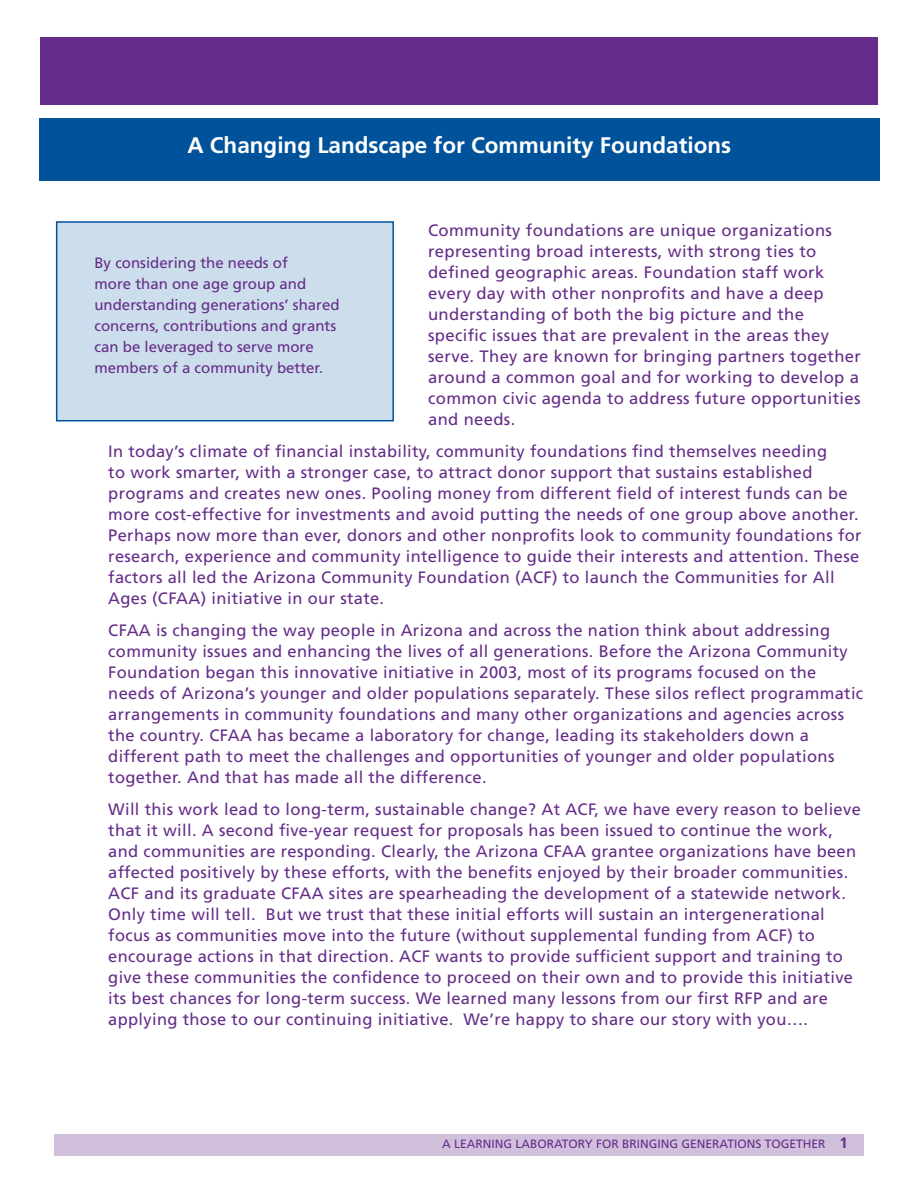
<style>
.page{position:relative;width:918px;height:1188px;background:#fff}
.page>*{position:absolute;margin:0;border:0;box-sizing:border-box;transform-origin:0 0}
.t1{font:700 22.5px "Frutiger";color:#fff}
.t2{font:16.5px/21px "Frutiger";letter-spacing:.02em;color:#652d89}
.t3{font:15px/21px "Frutiger";color:#652d89}
.t4{font:12px "Frutiger";color:#652d89}
.s1{font-weight:700;font-size:15px}
</style>
<div class="page">
<div style="left:40px;top:38px;width:838px;height:67px;background:#652d89"></div>
<div style="left:54px;top:1134px;width:810px;height:22px;background:#d1c0dc"></div>
<div style="left:56px;top:221px;width:338px;height:200px;background:#ccddeb;border:2px solid #00539b"></div>
<div style="left:39px;top:118px;width:841px;height:63px;background:#00539b"></div>
<h1 class="t1" style="left:187px;top:132px;width:545px">A Changing Landscape for Community Foundations</h1>
<p class="t2" style="left:428px;top:220px;width:434px">Community foundations are unique organizations representing broad interests, with strong ties to defined geographic areas. Foundation staff work every day with other nonprofits and have a deep understanding of both the big picture and the specific issues that are prevalent in the areas they serve. They are known for bringing partners together around a common goal and for working to develop a common civic agenda to address future opportunities and needs.</p>
<p class="t2" style="left:108px;top:441px;width:755px">In today’s climate of financial instability, community foundations find themselves needing<br>to work smarter, with a stronger case, to attract donor support that sustains established programs and creates new ones. Pooling money from different field of interest funds can be more cost-effective for investments and avoid putting the needs of one group above another.<br>Perhaps now more than ever, donors and other nonprofits look to community foundations for research, experience and community intelligence to guide their interests and attention. These factors all led the Arizona Community Foundation (ACF) to launch the Communities for All Ages (CFAA) initiative in our state.</p>
<p class="t2" style="left:108px;top:620px;width:757px">CFAA is changing the way people in Arizona and across the nation think about addressing community issues and enhancing the lives of all generations. Before the Arizona Community Foundation began this innovative initiative in 2003, most of its programs focused on the needs of Arizona’s younger and older populations separately. These silos reflect programmatic arrangements in community foundations and many other organizations and agencies across the country. CFAA has became a laboratory for change, leading its stakeholders down a different path to meet the challenges and opportunities of younger and older populations together. And that has made all the difference.</p>
<p class="t2" style="left:108px;top:798px;width:754px">Will this work lead to long-term, sustainable change? At ACF, we have every reason to believe that it will. A second five-year request for proposals has been issued to continue the work, and communities are responding. Clearly, the Arizona CFAA grantee organizations have been affected positively by these efforts, with the benefits enjoyed by their broader communities.<br>ACF and its graduate CFAA sites are spearheading the development of a statewide network.<br>Only time will tell. But we trust that these initial efforts will sustain an intergenerational focus as communities move into the future (without supplemental funding from ACF) to encourage actions in that direction. ACF wants to provide sufficient support and training to give these communities the confidence to proceed on their own and to provide this initiative its best chances for long-term success. We learned many lessons from our first RFP and are applying those to our continuing initiative. We’re happy to share our story with you….</p>
<p class="t3" style="left:94px;top:252px;width:247px">By considering the needs of<br>more than one age group and understanding generations’ shared concerns, contributions and grants can be leveraged to serve more members of a community better.</p>
<p class="t4" style="left:442px;top:1137px;width:407px">A LEARNING LABORATORY FOR BRINGING GENERATIONS TOGETHER <span class="s1">1</span></p>
</div>
